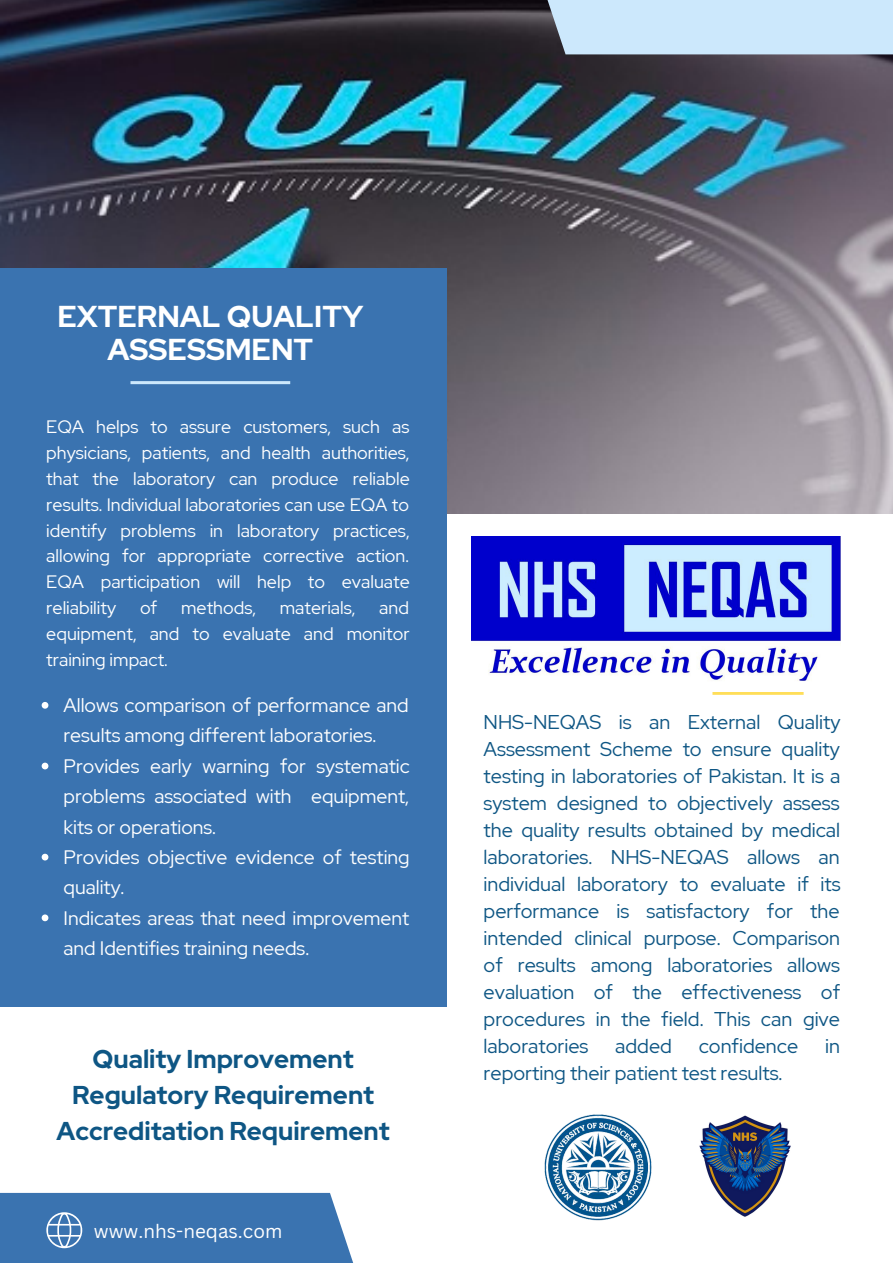
<style>
.page{position:relative;width:893px;height:1264px;background:#fff}
.page>*{position:absolute;margin:0;border:0;box-sizing:border-box;transform-origin:0 0}
.t1{font:700 30.15px/32.5px "Red Hat Display";color:#fff;text-align:center}
.t2{font:700 25.65px/36px "Red Hat Display";color:#0e5684;text-align:center}
.t3{font:19.95px/27px "Red Hat Display";color:#0e5684;text-align:justify}
.t4{font:19.5px/30.3px "Red Hat Display";color:#fff}
.t5{font:18.9px "Canva Sans";color:#fff}
.t6{font:18px/25.8px "Red Hat Display";color:#fff;text-align:justify}
</style>
<div class="page">
<img style="left:0;top:0;width:892px;height:513px">
<hr style="left:712px;top:691px;width:91px;height:3px;background:#ffde59">
<div style="left:0;top:268px;width:446px;height:738px;background:#3a73b0"></div>
<hr style="left:130px;top:381px;width:160px;height:3px;background:#cce8fc">
<img style="left:472px;top:537px;width:368px;height:144px">
<div style="left:534px;top:0;width:358px;height:54px;background:#cce8fc"></div>
<img style="left:544px;top:1114px;width:108px;height:107px">
<img style="left:699px;top:1115px;width:92px;height:102px">
<svg style="left:42px;top:702px;width:6px;height:6px"></svg>
<svg style="left:42px;top:762px;width:6px;height:7px"></svg>
<svg style="left:42px;top:853px;width:6px;height:7px"></svg>
<svg style="left:42px;top:914px;width:6px;height:7px"></svg>
<svg style="left:0;top:1192px;width:353px;height:70px;background:#457bb4"></svg>
<h1 class="t1" style="left:57px;top:300px;width:307px">EXTERNAL QUALITY<br>ASSESSMENT</h1>
<p class="t6" style="left:46px;top:414px;width:365px">EQA helps to assure customers, such as physicians, patients, and health authorities, that the laboratory can produce reliable results. Individual laboratories can use EQA to identify problems in laboratory practices, allowing for appropriate corrective action.<br>EQA participation will help to evaluate reliability</p>
<p class="t6" style="left:140px;top:595px;width:19px">of</p>
<p class="t6" style="left:181px;top:595px;width:76px">methods,</p>
<p class="t6" style="left:280px;top:595px;width:77px">materials,</p>
<p class="t6" style="left:46px;top:595px;width:365px;text-indent:333px">and equipment, and to evaluate and monitor training impact.</p>
<p class="t4" style="left:64px;top:690px;width:347px">Allows comparison of performance and results among different laboratories.<br>Provides early warning for systematic problems associated with equipment, kits or operations.<br>Provides objective evidence of testing quality.<br>Indicates areas that need improvement and Identifies training needs.</p>
<p class="t2" style="left:57px;top:1040px;width:334px">Quality Improvement<br>Regulatory Requirement<br>Accreditation Requirement</p>
<p class="t5" style="left:94px;top:1217px;width:190px">www.nhs-neqas.com</p>
<p class="t3" style="left:483px;top:708px;width:358px">NHS-NEQAS is an External Quality Assessment Scheme to ensure quality testing in laboratories of Pakistan. It is a system designed to objectively assess the quality results obtained by medical laboratories. NHS-NEQAS allows an individual laboratory to evaluate if its performance is satisfactory for the intended clinical purpose. Comparison of results among laboratories allows evaluation of the effectiveness of procedures in the field. This can give laboratories</p>
<p class="t3" style="left:615px;top:1032px;width:58px">added</p>
<p class="t3" style="left:698px;top:1032px;width:101px">confidence</p>
<p class="t3" style="left:825px;top:1032px;width:16px">in</p>
<p class="t3" style="left:483px;top:1059px;width:300px">reporting their patient test results.</p>
</div>
